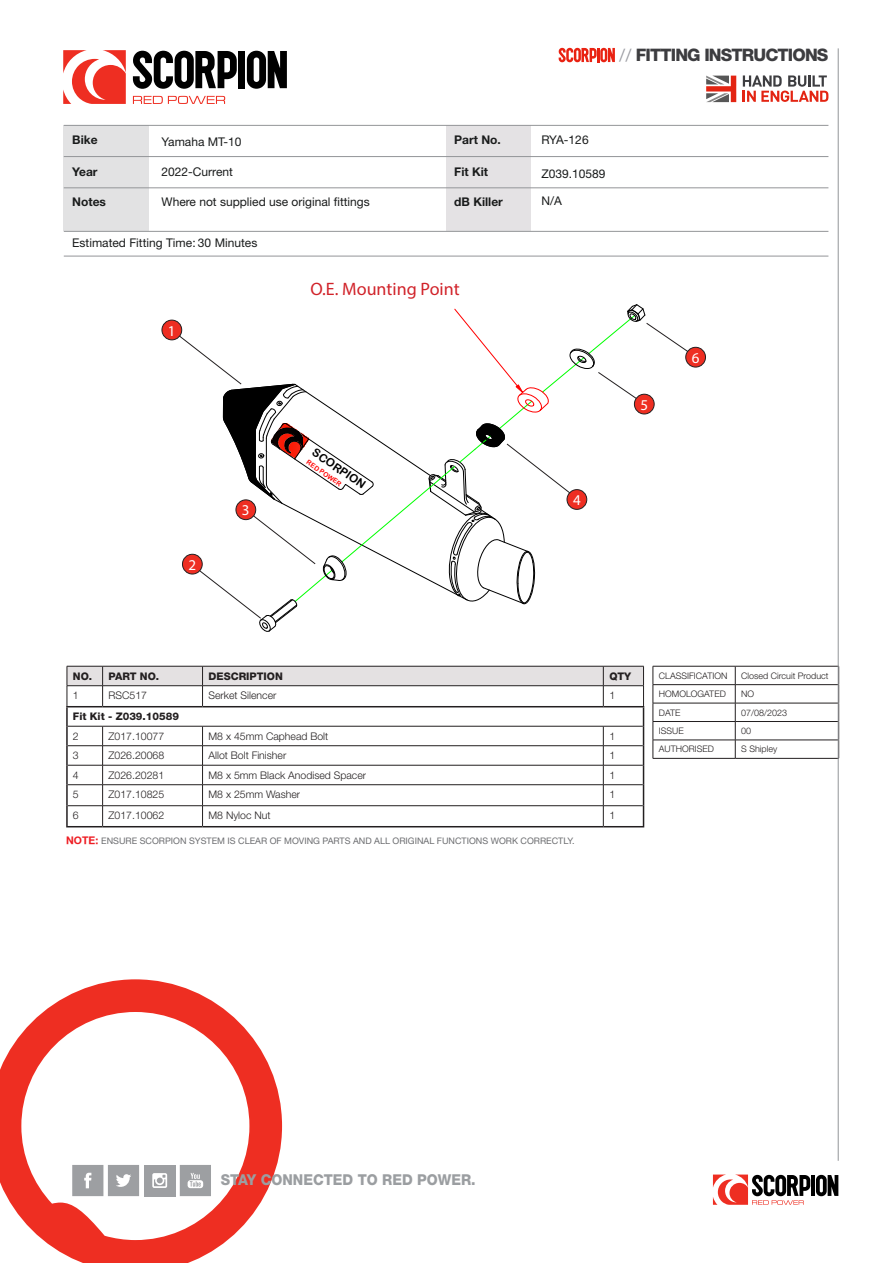
<style>
.page{position:relative;width:893px;height:1263px;background:#fff}
.page>*{position:absolute;margin:0;border:0;box-sizing:border-box;transform-origin:0 0}
.t1{font:18px "Myriad Pro";color:#d1232a}
.t2{font:800 17.25px "Helvetica Neue LT Std";letter-spacing:-.05em;color:#3d3d40}
.t3{font:800 15px "Helvetica Neue LT Std";color:#9b9ea1;scale:.94 1}
.t4{font:15px "Myriad Pro";color:#fff}
.t5{font:12px "Helvetica Neue LT Std";color:#191b1b}
.t6{font:700 12px "Helvetica Neue LT Std";color:#191b1b}
.t7{font:11.25px "Arial Rounded MT Bold";color:#000}
.t8{font:300 10.5px "Helvetica Neue LT Std";color:#231f20}
.t9{font:800 10.5px "Helvetica Neue LT Std";color:#231f20}
.t10{font:300 9px "Helvetica Neue LT Std";color:#231f20}
.t11{font:9px "Helvetica Neue LT Std";color:#6c6d70}
.t12{font:6.6px "Arial Rounded MT Bold";color:#f00}
.s1{font-family:"Myriad Pro";font-weight:400;font-size:18px;color:#9c9da3}
.s2{font-family:"Helvetica Neue";font-weight:700;font-size:10.5px;color:#ee1d23}
</style>
<div class="page">
<div style="left:446px;top:126px;width:84px;height:105px;background:#e4e2e4"></div>
<div style="left:64px;top:125px;width:85px;height:106px;background:#e2e2e3"></div>
<svg style="left:0;top:979px;width:282px;height:284px"></svg>
<hr style="left:64px;top:156px;width:764px;height:1px;background:#939598">
<hr style="left:64px;top:188px;width:764px;height:1px;background:#939598">
<svg style="left:713px;top:1174px;width:97px;height:31px"></svg>
<hr style="left:811px;top:1175px;width:4px;height:21px;background:#000">
<svg style="left:816px;top:1175px;width:22px;height:21px"></svg>
<hr style="left:653px;top:666px;width:82px;height:1px;background:#231f20">
<hr style="left:735px;top:666px;width:104px;height:1px;background:#231f20">
<hr style="left:653px;top:684px;width:82px;height:1px;background:#231f20">
<hr style="left:735px;top:684px;width:104px;height:1px;background:#231f20">
<hr style="left:653px;top:703px;width:82px;height:1px;background:#231f20">
<hr style="left:735px;top:703px;width:104px;height:1px;background:#231f20">
<hr style="left:653px;top:721px;width:82px;height:1px;background:#231f20">
<hr style="left:735px;top:721px;width:104px;height:1px;background:#231f20">
<hr style="left:653px;top:740px;width:82px;height:1px;background:#231f20">
<svg style="left:653px;top:666px;width:1px;height:92px"></svg>
<hr style="left:735px;top:740px;width:104px;height:1px;background:#231f20">
<svg style="left:735px;top:666px;width:1px;height:92px"></svg>
<hr style="left:653px;top:758px;width:82px;height:1px;background:#231f20">
<hr style="left:735px;top:758px;width:104px;height:1px;background:#231f20">
<svg style="left:72px;top:1165px;width:67px;height:31px;background:#acaeb0"></svg>
<svg style="left:180px;top:1165px;width:31px;height:31px"></svg>
<div style="left:144px;top:1165px;width:31px;height:31px;background:#9d9fa2"></div>
<svg style="left:152px;top:1173px;width:15px;height:15px"></svg>
<hr style="left:64px;top:256px;width:764px;height:1px;background:#939598">
<hr style="left:64px;top:231px;width:764px;height:1px;background:#939598">
<hr style="left:64px;top:125px;width:764px;height:1px;background:#939598">
<svg style="left:133px;top:96px;width:92px;height:8px"></svg>
<svg style="left:63px;top:50px;width:63px;height:54px"></svg>
<svg style="left:133px;top:51px;width:104px;height:38px"></svg>
<div style="left:238px;top:51px;width:7px;height:37px;background:#000"></div>
<svg style="left:247px;top:51px;width:40px;height:38px"></svg>
<div style="left:162px;top:320px;width:20px;height:20px;background:#ee2e22;border-radius:50%"></div>
<div style="left:162px;top:320px;width:20px;height:20px;border:1px solid #231f20;border-radius:50%"></div>
<hr style="left:66px;top:826px;width:37px;height:1px;background:#231f20">
<hr style="left:103px;top:826px;width:100px;height:1px;background:#231f20">
<hr style="left:203px;top:826px;width:400px;height:1px;background:#231f20">
<hr style="left:603px;top:826px;width:41px;height:1px;background:#231f20">
<svg style="left:66px;top:666px;width:578px;height:160px"></svg>
<hr style="left:67px;top:685px;width:36px;height:1px;background:#231f20">
<hr style="left:838px;top:48px;width:1px;height:1113px;background:#939598">
<svg style="left:559px;top:48px;width:56px;height:14px"></svg>
<svg style="left:706px;top:76px;width:30px;height:26px"></svg>
<svg style="left:743px;top:75px;width:86px;height:27px"></svg>
<svg style="left:171px;top:304px;width:522px;height:328px"></svg>
<div style="left:686px;top:347px;width:19px;height:20px;background:#ee2e22;border-radius:50%"></div>
<div style="left:685px;top:347px;width:21px;height:20px;border:1px solid #231f20;border-radius:50%"></div>
<div style="left:634px;top:394px;width:20px;height:20px;background:#ee2e22;border-radius:50%"></div>
<div style="left:634px;top:394px;width:20px;height:20px;border:1px solid #231f20;border-radius:50%"></div>
<p class="t6" style="left:72px;top:132px;width:27px">Bike</p>
<p class="t6" style="left:72px;top:164px;width:27px">Year</p>
<p class="t6" style="left:72px;top:194px;width:35px">Notes</p>
<p class="t5" style="left:162px;top:134px;width:82px">Yamaha MT-10</p>
<p class="t5" style="left:162px;top:164px;width:73px">2022-Current</p>
<p class="t5" style="left:162px;top:195px;width:210px">Where not supplied use original fittings</p>
<p class="t5" style="left:72px;top:236px;width:187px">Estimated Fitting Time: 30 Minutes</p>
<p class="t6" style="left:454px;top:132px;width:48px">Part No.</p>
<p class="t6" style="left:454px;top:164px;width:35px">Fit Kit</p>
<p class="t6" style="left:454px;top:194px;width:50px">dB Killer</p>
<p class="t4" style="left:168px;top:321px;width:9px">1</p>
<p class="t4" style="left:188px;top:556px;width:9px">2</p>
<p class="t4" style="left:242px;top:500px;width:9px">3</p>
<p class="t1" style="left:310px;top:277px;width:151px">O.E. Mounting Point</p>
<p class="t7" style="left:317px;top:446px;width:63px;rotate:34deg">SCORPION</p>
<p class="t12" style="left:309px;top:458px;width:42px;rotate:34deg">RED POWER</p>
<p class="t2" style="left:619px;top:44px;width:211px"><span class="s1">//</span> FITTING INSTRUCTIONS</p>
<p class="t5" style="left:541px;top:133px;width:49px">RYA-126</p>
<p class="t5" style="left:541px;top:166px;width:66px">Z039.10589</p>
<p class="t5" style="left:541px;top:194px;width:22px">N/A</p>
<p class="t4" style="left:573px;top:491px;width:9px">4</p>
<p class="t4" style="left:640px;top:395px;width:9px">5</p>
<p class="t4" style="left:692px;top:348px;width:9px">6</p>
<p class="t9" style="left:73px;top:670px;width:21px">NO.</p>
<p class="t9" style="left:109px;top:670px;width:52px">PART NO.</p>
<p class="t9" style="left:209px;top:670px;width:76px">DESCRIPTION</p>
<p class="t9" style="left:609px;top:670px;width:23px">QTY</p>
<p class="t8" style="left:73px;top:689px;width:7px">1</p>
<p class="t8" style="left:109px;top:689px;width:40px">RSC517</p>
<p class="t8" style="left:209px;top:689px;width:69px">Serket Silencer</p>
<p class="t8" style="left:609px;top:689px;width:7px">1</p>
<p class="t9" style="left:73px;top:710px;width:108px">Fit Kit - Z039.10589</p>
<p class="t8" style="left:73px;top:729px;width:7px">2</p>
<p class="t8" style="left:109px;top:729px;width:57px">Z017.10077</p>
<p class="t8" style="left:209px;top:729px;width:121px">M8 x 45mm Caphead Bolt</p>
<p class="t8" style="left:609px;top:729px;width:7px">1</p>
<p class="t8" style="left:73px;top:749px;width:7px">3</p>
<p class="t8" style="left:109px;top:749px;width:57px">Z026.20068</p>
<p class="t8" style="left:209px;top:749px;width:79px">Allot Bolt Finisher</p>
<p class="t8" style="left:609px;top:749px;width:7px">1</p>
<p class="t8" style="left:73px;top:768px;width:7px">4</p>
<p class="t8" style="left:109px;top:768px;width:57px">Z026.20281</p>
<p class="t8" style="left:209px;top:768px;width:159px">M8 x 5mm Black Anodised Spacer</p>
<p class="t8" style="left:609px;top:768px;width:7px">1</p>
<p class="t8" style="left:73px;top:788px;width:7px">5</p>
<p class="t8" style="left:109px;top:788px;width:57px">Z017.10825</p>
<p class="t8" style="left:209px;top:788px;width:93px">M8 x 25mm Washer</p>
<p class="t8" style="left:609px;top:788px;width:7px">1</p>
<p class="t8" style="left:73px;top:809px;width:7px">6</p>
<p class="t8" style="left:109px;top:809px;width:57px">Z017.10062</p>
<p class="t8" style="left:209px;top:809px;width:64px">M8 Nyloc Nut</p>
<p class="t8" style="left:609px;top:809px;width:7px">1</p>
<p class="t11" style="left:66px;top:835px;width:510px"><span class="s2">NOTE:</span> ENSURE SCORPION SYSTEM IS CLEAR OF MOVING PARTS AND ALL ORIGINAL FUNCTIONS WORK CORRECTLY.</p>
<p class="t10" style="left:659px;top:670px;width:70px">CLASSIFICATION</p>
<p class="t10" style="left:741px;top:670px;width:89px">Closed Circuit Product</p>
<p class="t10" style="left:659px;top:688px;width:68px">HOMOLOGATED</p>
<p class="t10" style="left:741px;top:688px;width:15px">NO</p>
<p class="t10" style="left:659px;top:707px;width:23px">DATE</p>
<p class="t10" style="left:741px;top:707px;width:48px">07/08/2023</p>
<p class="t10" style="left:659px;top:725px;width:26px">ISSUE</p>
<p class="t10" style="left:741px;top:725px;width:12px">00</p>
<p class="t10" style="left:659px;top:744px;width:57px">AUTHORISED</p>
<p class="t10" style="left:741px;top:744px;width:38px">S Shipley</p>
<p class="t3" style="left:221px;top:1170px;width:273px">STAY CONNECTED TO RED POWER.</p>
</div>
